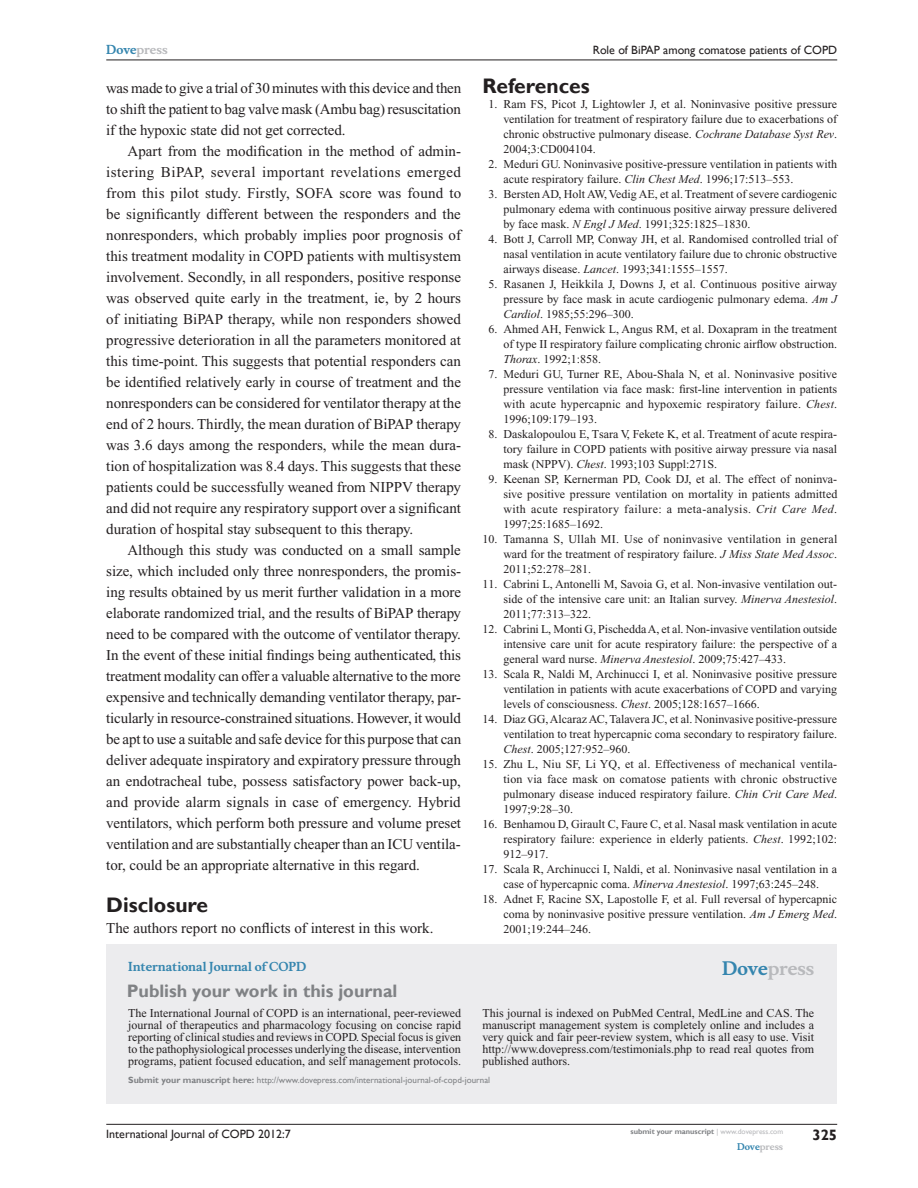
<style>
.page{position:relative;width:918px;height:1188px;background:#fff}
.page>*{position:absolute;margin:0;border:0;box-sizing:border-box;transform-origin:0 0}
.t1{font:700 21px "Gill Sans";color:#231f20}
.t2{font:700 18px "Gill Sans";color:#808285}
.t3{font:700 18px "Musee";color:#b8b9bc}
.t4{font:15px/21px "Times New Roman";letter-spacing:-.005em;color:#231f20;text-align:justify}
.t5{font:700 15px "Gill Sans";color:#231f20}
.t6{font:12px/15px "Times New Roman";color:#231f20;text-align:justify}
.t7{font:12px "Gill Sans";color:#231f20}
.t8{font:700 12px "Musee";color:#3485ae}
.t9{font:700 12px "Musee";color:#b8b9bc}
.t10{font:9px "Gill Sans";color:#808285}
.t11{font:700 9px "Musee";color:#b8b9bc}
.t12{font:700 7.5px "Gill Sans";color:#808285}
.s1{color:#3485ae}
.s2{font-style:italic}
.s3{font-weight:700}
.s4{font-weight:400;color:#b8b9bc}
</style>
<div class="page">
<div style="left:106px;top:944px;width:731px;height:159px;background:#ececee"></div>
<hr style="left:106px;top:1124px;width:731px;height:1px;background:#231f20">
<hr style="left:106px;top:60px;width:731px;height:1px;background:#231f20">
<p class="t9" style="left:106px;top:43px;width:63px"><span class="s1">Dove</span>press</p>
<p class="t7" style="left:593px;top:43px;width:246px">Role of BiPAP among comatose patients of COPD</p>
<p class="t4" style="left:106px;top:77px;width:356px">was made to give a trial of 30 minutes with this device and then to shift the patient to bag valve mask (Ambu bag) resuscitation if the hypoxic state did not get corrected.</p>
<p class="t4" style="left:106px;top:140px;width:357px;text-indent:21px">Apart from the modification in the method of admin&shy;istering BiPAP, several important revelations emerged from this pilot study. Firstly, SOFA score was found to be significantly different between the responders and the nonresponders, which probably implies poor prognosis of this treatment modality in COPD patients with multisystem involvement. Secondly, in all responders, positive response was observed quite early in the treatment, ie, by 2 hours of initiating BiPAP therapy, while non responders showed progressive deterioration in all the parameters monitored at this time-point. This suggests that potential responders can be identified relatively early in course of treatment and the nonresponders can be considered for ventilator therapy at the end of 2 hours. Thirdly, the mean duration of BiPAP therapy was 3.6 days among the responders, while the mean dura&shy;tion of hospitalization was 8.4 days. This suggests that these patients could be successfully weaned from NIPPV therapy and did not require any respiratory support over a significant duration of hospital stay subsequent to this therapy.</p>
<p class="t4" style="left:106px;top:539px;width:357px;text-indent:21px">Although this study was conducted on a small sample size, which included only three nonresponders, the promis&shy;ing results obtained by us merit further validation in a more elaborate randomized trial, and the results of BiPAP therapy need to be compared with the outcome of ventilator therapy.<br>In the event of these initial findings being authenticated, this treatment modality can offer a valuable alternative to the more expensive and technically demanding ventilator therapy, par&shy;ticularly in resource-constrained situations. However, it would be apt to use a suitable and safe device for this purpose that can deliver adequate inspiratory and expiratory pressure through an endotracheal tube, possess satisfactory power back-up, and provide alarm signals in case of emergency. Hybrid ventilators, which perform both pressure and volume preset ventilation and are substantially cheaper than an ICU ventila&shy;tor, could be an appropriate alternative in this regard.</p>
<h1 class="t1" style="left:106px;top:892px;width:103px">Disclosure</h1>
<p class="t4" style="left:106px;top:917px;width:329px">The authors report no conflicts of interest in this work.</p>
<h1 class="t1" style="left:482px;top:73px;width:109px">References</h1>
<p class="t6" style="left:503px;top:96px;width:335px;text-indent:-15px">1. Ram FS, Picot J, Lightowler J, et al. Noninvasive positive pressure ventilation for treatment of respiratory failure due to exacerbations of chronic obstructive pulmonary disease. <span class="s2">Cochrane Database Syst Rev</span>.<br>2004;3:CD004104.</p>
<p class="t6" style="left:503px;top:156px;width:335px;text-indent:-15px">2. Meduri GU. Noninvasive positive-pressure ventilation in patients with acute respiratory failure. <span class="s2">Clin Chest Med</span>. 1996;17:513–553.</p>
<p class="t6" style="left:503px;top:186px;width:335px;text-indent:-15px">3. Bersten AD, Holt AW, Vedig AE, et al. Treatment of severe cardiogenic pulmonary edema with continuous positive airway pressure delivered by face mask. <span class="s2">N Engl J Med</span>. 1991;325:1825–1830.</p>
<p class="t6" style="left:503px;top:231px;width:335px;text-indent:-15px">4. Bott J, Carroll MP, Conway JH, et al. Randomised controlled trial of nasal ventilation in acute ventilatory failure due to chronic obstructive airways disease. <span class="s2">Lancet</span>. 1993;341:1555–1557.</p>
<p class="t6" style="left:503px;top:276px;width:335px;text-indent:-15px">5. Rasanen J, Heikkila J, Downs J, et al. Continuous positive airway pressure by face mask in acute cardiogenic pulmonary edema. <span class="s2">Am J Cardiol</span>. 1985;55:296–300.</p>
<p class="t6" style="left:503px;top:321px;width:335px;text-indent:-15px">6. Ahmed AH, Fenwick L, Angus RM, et al. Doxapram in the treatment of type II respiratory failure complicating chronic airflow obstruction.<br><span class="s2">Thorax</span>. 1992;1:858.</p>
<p class="t6" style="left:503px;top:366px;width:335px;text-indent:-15px">7. Meduri GU, Turner RE, Abou-Shala N, et al. Noninvasive positive pressure ventilation via face mask: first-line intervention in patients with acute hypercapnic and hypoxemic respiratory failure. <span class="s2">Chest</span>.<br>1996;109:179–193.</p>
<p class="t6" style="left:503px;top:426px;width:335px;text-indent:-15px">8. Daskalopoulou E, Tsara V, Fekete K, et al. Treatment of acute respira&shy;tory failure in COPD patients with positive airway pressure via nasal mask (NPPV). <span class="s2">Chest</span>. 1993;103 Suppl:271S.</p>
<p class="t6" style="left:503px;top:471px;width:336px;text-indent:-15px">9. Keenan SP, Kernerman PD, Cook DJ, et al. The effect of noninva&shy;sive positive pressure ventilation on mortality in patients admitted with acute respiratory failure: a meta-analysis. <span class="s2">Crit Care Med</span>.<br>1997;25:1685–1692.</p>
<p class="t6" style="left:503px;top:531px;width:336px;text-indent:-21px">10. Tamanna S, Ullah MI. Use of noninvasive ventilation in general ward for the treatment of respiratory failure. <span class="s2">J Miss State Med Assoc</span>.<br>2011;52:278–281.</p>
<p class="t6" style="left:503px;top:576px;width:335px;text-indent:-21px">11. Cabrini L, Antonelli M, Savoia G, et al. Non-invasive ventilation out&shy;side of the intensive care unit: an Italian survey. <span class="s2">Minerva Anestesiol</span>.<br>2011;77:313–322.</p>
<p class="t6" style="left:503px;top:621px;width:335px;text-indent:-21px">12. Cabrini L, Monti G, Pischedda A, et al. Non-invasive ventilation outside intensive care unit for acute respiratory failure: the perspective of a general ward nurse. <span class="s2">Minerva Anestesiol</span>. 2009;75:427–433.</p>
<p class="t6" style="left:503px;top:666px;width:335px;text-indent:-21px">13. Scala R, Naldi M, Archinucci I, et al. Noninvasive positive pressure ventilation in patients with acute exacerbations of COPD and varying levels of consciousness. <span class="s2">Chest</span>. 2005;128:1657–1666.</p>
<p class="t6" style="left:503px;top:711px;width:335px;text-indent:-21px">14. Diaz GG, Alcaraz AC, Talavera JC, et al. Noninvasive positive-pressure ventilation to treat hypercapnic coma secondary to respiratory failure.<br><span class="s2">Chest</span>. 2005;127:952–960.</p>
<p class="t6" style="left:503px;top:756px;width:335px;text-indent:-21px">15. Zhu L, Niu SF, Li YQ, et al. Effectiveness of mechanical ventila&shy;tion via face mask on comatose patients with chronic obstructive pulmonary disease induced respiratory failure. <span class="s2">Chin Crit Care Med</span>.<br>1997;9:28–30.</p>
<p class="t6" style="left:503px;top:816px;width:335px;text-indent:-21px">16. Benhamou D, Girault C, Faure C, et al. Nasal mask ventilation in acute respiratory failure: experience in elderly patients. <span class="s2">Chest</span>. 1992;102:<br>912–917.</p>
<p class="t6" style="left:482px;top:861px;width:356px;text-align:center">17. Scala R, Archinucci I, Naldi, et al. Noninvasive nasal ventilation in a case of hypercapnic coma. <span class="s2">Minerva Anestesiol</span>. 1997;63:245–248.</p>
<p class="t6" style="left:503px;top:891px;width:335px;text-indent:-21px">18. Adnet F, Racine SX, Lapostolle F, et al. Full reversal of hypercapnic coma by noninvasive positive pressure ventilation. <span class="s2">Am J Emerg Med</span>.<br>2001;19:244–246.</p>
<p class="t8" style="left:128px;top:959px;width:180px">International Journal of COPD</p>
<h2 class="t2" style="left:127px;top:980px;width:272px">Publish your work in this journal</h2>
<h2 class="t3" style="left:722px;top:958px;width:94px"><span class="s1">Dove</span>press</h2>
<p class="t6" style="left:128px;top:1007px;width:334px;line-height:12px">The International Journal of COPD is an international, peer-reviewed journal of therapeutics and pharmacology focusing on concise rapid reporting of clinical studies and reviews in COPD. Special focus is given to the pathophysiological processes underlying the disease, intervention programs, patient focused education, and self management protocols.</p>
<p class="t6" style="left:482px;top:1007px;width:333px;line-height:12px">This journal is indexed on PubMed Central, MedLine and CAS. The manuscript management system is completely online and includes a very quick and fair peer-review system, which is all easy to use. Visit http://www.dovepress.com/testimonials.php to read real quotes from published authors.</p>
<p class="t10" style="left:128px;top:1075px;width:363px"><span class="s3">Submit your manuscript here:</span> http://www.dovepress.com/international-journal-of-copd-journal</p>
<p class="t7" style="left:106px;top:1127px;width:186px">International Journal of COPD 2012:7</p>
<p class="t12" style="left:631px;top:1127px;width:154px">submit your manuscript <span class="s4">| www.dovepress.com</span></p>
<p class="t11" style="left:737px;top:1141px;width:48px"><span class="s1">Dove</span>press</p>
<p class="t5" style="left:812px;top:1126px;width:26px">325</p>
</div>
